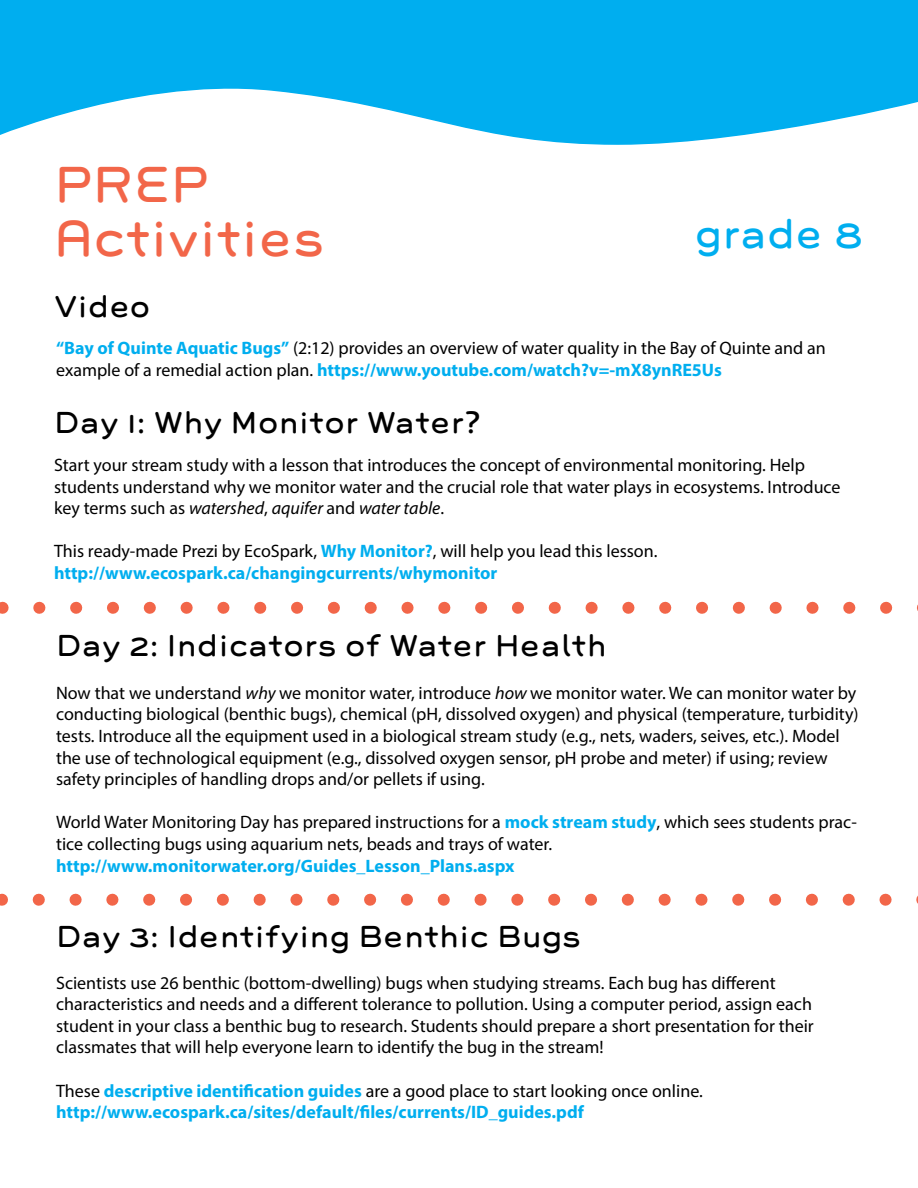
<style>
.page{position:relative;width:918px;height:1188px;background:#fff}
.page>*{position:absolute;margin:0;border:0;box-sizing:border-box;transform-origin:0 0}
.t1{font:45px/54px "Grover";color:#f26649}
.t2{font:36px "Grover";color:#00aeef}
.t3{font:27px "Grover";color:#000}
.t4{font:18px/21.6px "Myriad Pro";color:#000}
.t5{font:700 18px/21.6px "Myriad Pro";color:#00aeef}
.s1{font-weight:700;color:#00aeef}
.s2{font-style:italic}
.s3{font-weight:400;color:#000}
</style>
<div class="page">
<svg style="left:0;top:0;width:918px;height:145px"></svg>
<svg style="left:0;top:602px;width:918px;height:12px"></svg>
<svg style="left:0;top:894px;width:918px;height:12px"></svg>
<h1 class="t1" style="left:54px;top:158px;width:272px">PREP<br>Activities</h1>
<h2 class="t2" style="left:695px;top:210px;width:171px">grade 8</h2>
<h3 class="t3" style="left:54px;top:288px;width:98px">Video</h3>
<p class="t4" style="left:56px;top:337px;width:771px"><span class="s1">“Bay of Quinte Aquatic Bugs”</span> (2:12) provides an overview of water quality in the Bay of Quinte and an example of a remedial action plan. <span class="s1">https://www.youtube.com/watch?v=-mX8ynRE5Us</span></p>
<h3 class="t3" style="left:54px;top:404px;width:427px">Day 1: Why Monitor Water?</h3>
<p class="t4" style="left:54px;top:454px;width:788px">Start your stream study with a lesson that introduces the concept of environmental monitoring. Help students understand why we monitor water and the crucial role that water plays in ecosystems. Introduce key terms such as <span class="s2">watershed</span>, <span class="s2">aquifer</span> and <span class="s2">water table</span>.</p>
<p class="t5" style="left:54px;top:540px;width:605px"><span class="s3">This ready-made Prezi by EcoSpark,</span> Why Monitor?<span class="s3">, will help you lead this lesson. </span>http://www.ecospark.ca/changingcurrents/whymonitor</p>
<h3 class="t3" style="left:56px;top:627px;width:552px">Day 2: Indicators of Water Health</h3>
<p class="t4" style="left:56px;top:682px;width:804px">Now that we understand <span class="s2">why</span> we monitor water, introduce <span class="s2">how</span> we monitor water. We can monitor water by conducting biological (benthic bugs), chemical (pH, dissolved oxygen) and physical (temperature, turbidity) tests. Introduce all the equipment used in a biological stream study (e.g., nets, waders, seives, etc.). Model the use of technological equipment (e.g., dissolved oxygen sensor, pH probe and meter) if using; review safety principles of handling drops and/or pellets if using.</p>
<p class="t4" style="left:56px;top:811px;width:802px">World Water Monitoring Day has prepared instructions for a <span class="s1">mock stream study</span>, which sees students prac&shy;tice collecting bugs using aquarium nets, beads and trays of water.</p>
<p class="t5" style="left:56px;top:854px;width:460px">http://www.monitorwater.org/Guides_Lesson_Plans.aspx</p>
<h3 class="t3" style="left:56px;top:918px;width:527px">Day 3: Identifying Benthic Bugs</h3>
<p class="t4" style="left:56px;top:971px;width:759px">Scientists use 26 benthic (bottom-dwelling) bugs when studying streams. Each bug has different characteristics and needs and a different tolerance to pollution. Using a computer period, assign each student in your class a benthic bug to research. Students should prepare a short presentation for their classmates that will help everyone learn to identify the bug in the stream!</p>
<p class="t5" style="left:56px;top:1079px;width:648px"><span class="s3">These</span> descriptive identification guides <span class="s3">are a good place to start looking once online. </span>http://www.ecospark.ca/sites/default/files/currents/ID_guides.pdf</p>
</div>
